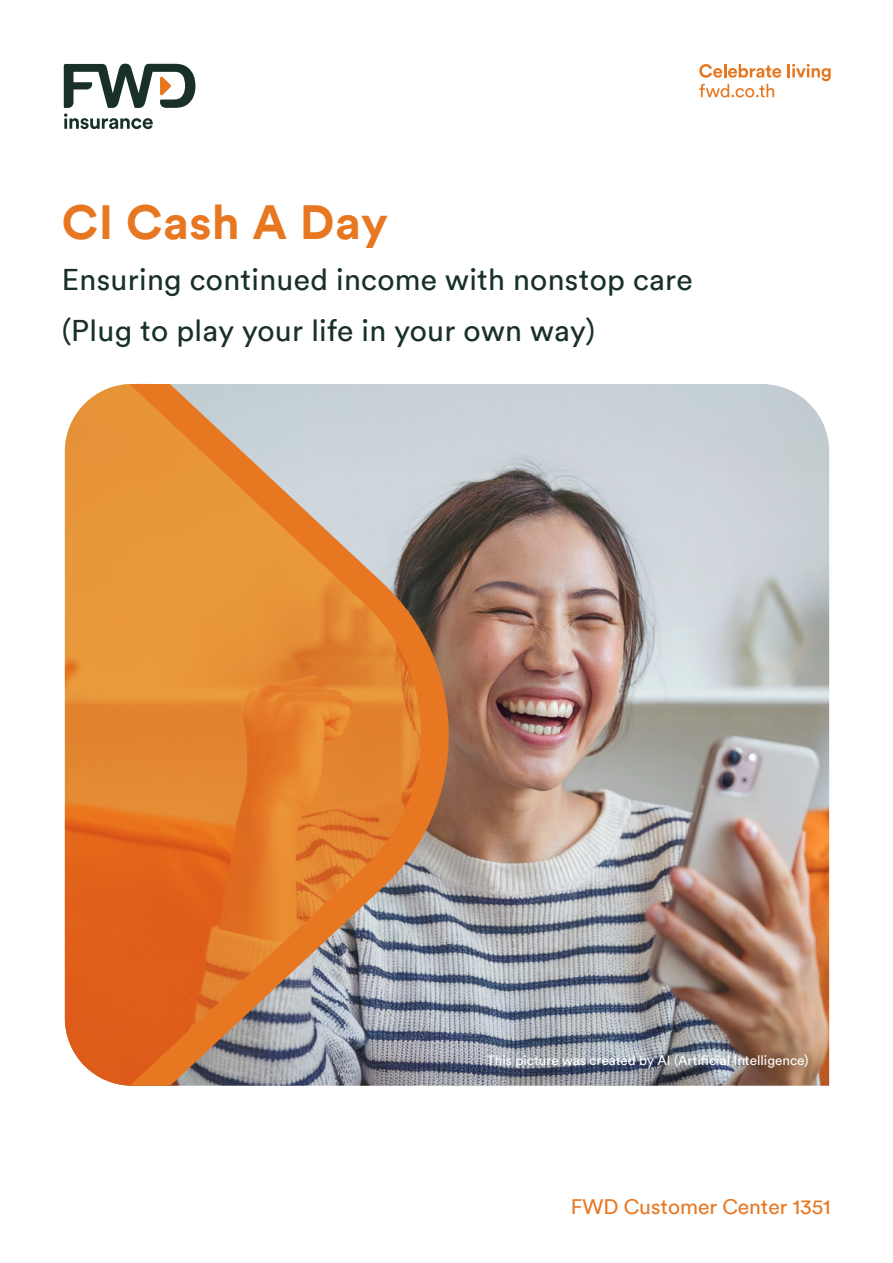
<style>
.page{position:relative;width:893px;height:1263px;background:#fff}
.page>*{position:absolute;margin:0;border:0;box-sizing:border-box;transform-origin:0 0}
.t1{font:700 48px "FWD Circular TT";letter-spacing:.01em;color:#e87722}
.t2{font:30px/51px "FWD Circular TT";letter-spacing:.01em;color:#183028}
.t3{font:21px "FWD Circular TT";color:#e87722}
.t4{font:13.5px "FWD Circular TT";color:#fff}
</style>
<div class="page">
<svg style="left:64px;top:64px;width:131px;height:65px"></svg>
<svg style="left:699px;top:64px;width:82px;height:14px"></svg>
<svg style="left:788px;top:64px;width:43px;height:17px"></svg>
<svg style="left:699px;top:84px;width:75px;height:14px"></svg>
<img style="left:449px;top:384px;width:380px;height:702px">
<svg style="left:65px;top:384px;width:384px;height:702px;background:#d28c51"></svg>
<h1 class="t1" style="left:62px;top:189px;width:328px">CI Cash A Day</h1>
<p class="t2" style="left:62px;top:253px;width:632px">Ensuring continued income with nonstop care (Plug to play your life in your own way)</p>
<p class="t4" style="left:487px;top:1051px;width:323px">This picture was created by AI (Artificial Intelligence)</p>
<p class="t3" style="left:571px;top:1193px;width:261px">FWD Customer Center 1351</p>
</div>
